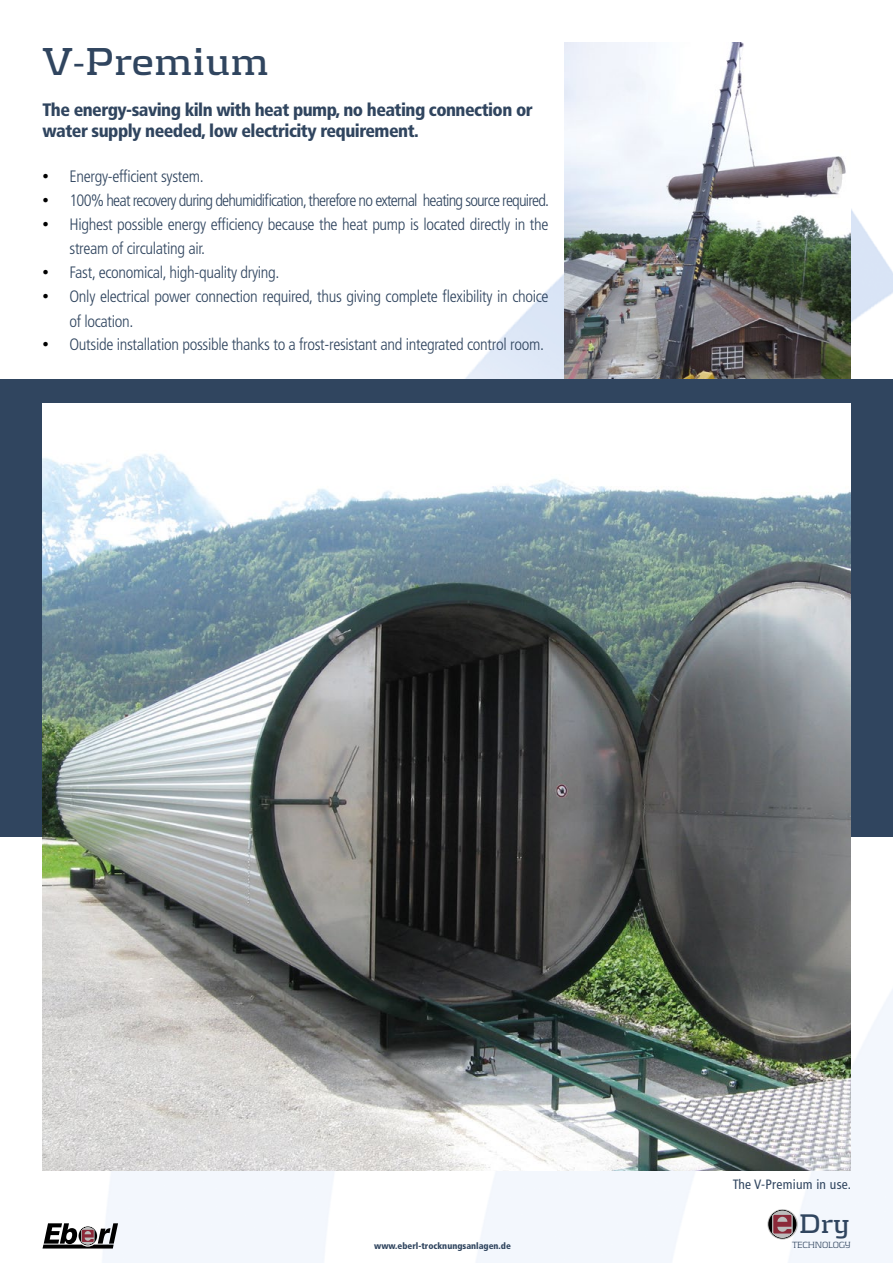
<style>
.page{position:relative;width:893px;height:1263px;background:#fff}
.page>*{position:absolute;margin:0;border:0;box-sizing:border-box;transform-origin:0 0}
.t1{font:700 40.5px "Kontrapunkt";color:#30455f}
.t2{font:700 28.05px "Kontrapunkt";color:#30455f}
.t3{font:900 condensed 18px/21.6px "Frutiger";letter-spacing:-.03em;color:#30455f}
.t4{font:300 condensed 16.5px/24px "Frutiger";letter-spacing:-.02em;color:#30455f}
.t5{font:300 condensed 16.5px "Frutiger";letter-spacing:-.05em;color:#30455f}
.t6{font:condensed 13.5px "Frutiger";letter-spacing:.02em;color:#30455f}
.t7{font:300 9.3px "Kontrapunkt";letter-spacing:-.035em;color:#30455f}
.t8{font:900 condensed 9px "Frutiger";color:#30455f}
.s1{font-family:"Times New Roman";font-weight:400;font-stretch:normal;font-size:18px;color:#000}
</style>
<div class="page">
<img style="left:0;top:42px;width:893px;height:1221px">
<img style="left:564px;top:43px;width:286px;height:336px">
<div style="left:0;top:379px;width:893px;height:457px;background:#30455f"></div>
<svg style="left:767px;top:1209px;width:31px;height:30px"></svg>
<svg style="left:768px;top:1210px;width:28px;height:28px"></svg>
<svg style="left:43px;top:1223px;width:75px;height:25px"></svg>
<img style="left:43px;top:404px;width:807px;height:767px">
<h1 class="t1" style="left:42px;top:38px;width:228px">V-Premium</h1>
<p class="t3" style="left:43px;top:98px;width:492px">The energy-saving kiln with heat pump, no heating connection or water supply needed, low electricity requirement.</p>
<p class="t4" style="left:43px;top:165px;width:163px"><span class="s1">•</span> Energy-efficient system.</p>
<p class="t5" style="left:43px;top:191px;width:508px"><span class="s1">•</span> 100% heat recovery during dehumidification, therefore no external heating source required.</p>
<p class="t4" style="left:70px;top:213px;width:480px;text-indent:-27px"><span class="s1">•</span> Highest possible energy efficiency because the heat pump is located directly in the stream of circulating air.</p>
<p class="t4" style="left:43px;top:261px;width:238px"><span class="s1">•</span> Fast, economical, high-quality drying.</p>
<p class="t4" style="left:70px;top:285px;width:481px;text-indent:-27px"><span class="s1">•</span> Only electrical power connection required, thus giving complete flexibility in choice of location.</p>
<p class="t4" style="left:43px;top:333px;width:503px"><span class="s1">•</span> Outside installation possible thanks to a frost-resistant and integrated control room.</p>
<p class="t6" style="left:733px;top:1177px;width:120px">The V-Premium in use.</p>
<h2 class="t2" style="left:799px;top:1207px;width:52px">Dry</h2>
<p class="t8" style="left:374px;top:1240px;width:138px">www.eberl-trocknungsanlagen.de</p>
<p class="t7" style="left:792px;top:1239px;width:60px">TECHNOLOGY</p>
</div>
